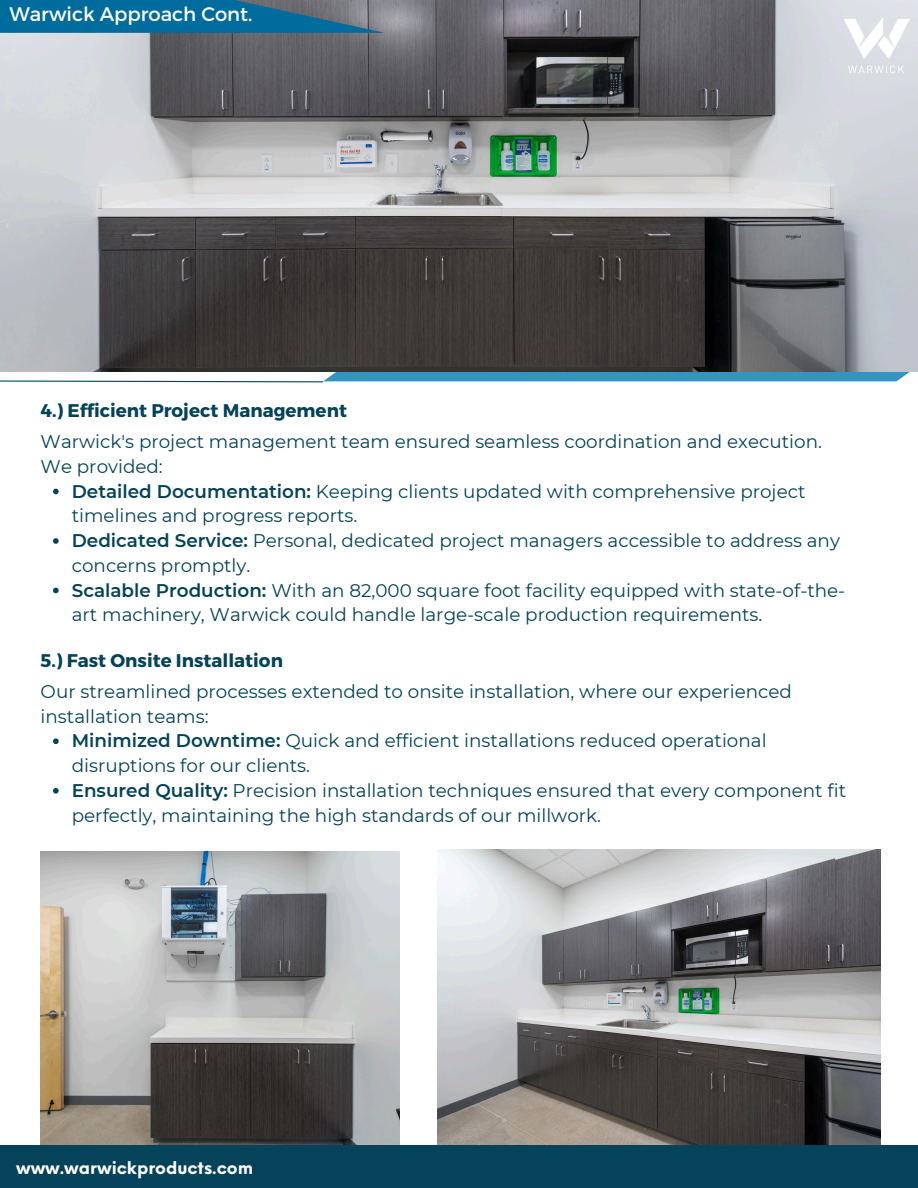
<style>
.page{position:relative;width:918px;height:1188px;background:#fff}
.page>*{position:absolute;margin:0;border:0;box-sizing:border-box;transform-origin:0 0}
.t1{font:19.5px "Montserrat";color:#fff}
.t2{font:18.3px/24.8px "Montserrat";color:#044359}
.t3{font:700 18.3px "Montserrat";color:#044359}
.t4{font:700 17.25px "Neue Einstellung";color:#fff}
.s1{font-weight:600}
</style>
<div class="page">
<img style="left:41px;top:851px;width:359px;height:294px">
<img style="left:0;top:0;width:918px;height:336px">
<div style="left:0;top:1145px;width:918px;height:43px;background:#044359"></div>
<svg style="left:0;top:336px;width:918px;height:47px"></svg>
<img style="left:842px;top:14px;width:70px;height:62px">
<img style="left:437px;top:849px;width:444px;height:296px">
<svg style="left:53px;top:489px;width:6px;height:5px"></svg>
<svg style="left:53px;top:538px;width:6px;height:6px"></svg>
<svg style="left:53px;top:588px;width:6px;height:5px"></svg>
<svg style="left:53px;top:738px;width:6px;height:6px"></svg>
<svg style="left:53px;top:788px;width:6px;height:6px"></svg>
<svg style="left:0;top:0;width:385px;height:33px"></svg>
<p class="t1" style="left:10px;top:1px;width:244px">Warwick Approach Cont.</p>
<p class="t3" style="left:41px;top:399px;width:308px">4.) Efficient Project Management</p>
<h1 class="t2" style="left:41px;top:429px;width:783px">Warwick's project management team ensured seamless coordination and execution.<br>We provided:</h1>
<h2 class="t2" style="left:72px;top:479px;width:735px"><span class="s1">Detailed Documentation:</span> Keeping clients updated with comprehensive project timelines and progress reports.</h2>
<p class="t2" style="left:72px;top:528px;width:770px"><span class="s1">Dedicated Service:</span> Personal, dedicated project managers accessible to address any concerns promptly.</p>
<p class="t2" style="left:72px;top:578px;width:775px"><span class="s1">Scalable Production:</span> With an 82,000 square foot facility equipped with state-of-the&shy;art machinery, Warwick could handle large-scale production requirements.</p>
<h1 class="t3" style="left:41px;top:649px;width:244px">5.) Fast Onsite Installation</h1>
<h2 class="t2" style="left:41px;top:679px;width:753px">Our streamlined processes extended to onsite installation, where our experienced installation teams:</h2>
<p class="t2" style="left:72px;top:729px;width:696px"><span class="s1">Minimized Downtime:</span> Quick and efficient installations reduced operational disruptions for our clients.</p>
<p class="t2" style="left:72px;top:778px;width:776px"><span class="s1">Ensured Quality:</span> Precision installation techniques ensured that every component fit perfectly, maintaining the high standards of our millwork.</p>
<p class="t4" style="left:16px;top:1152px;width:238px">www.warwickproducts.com</p>
</div>
